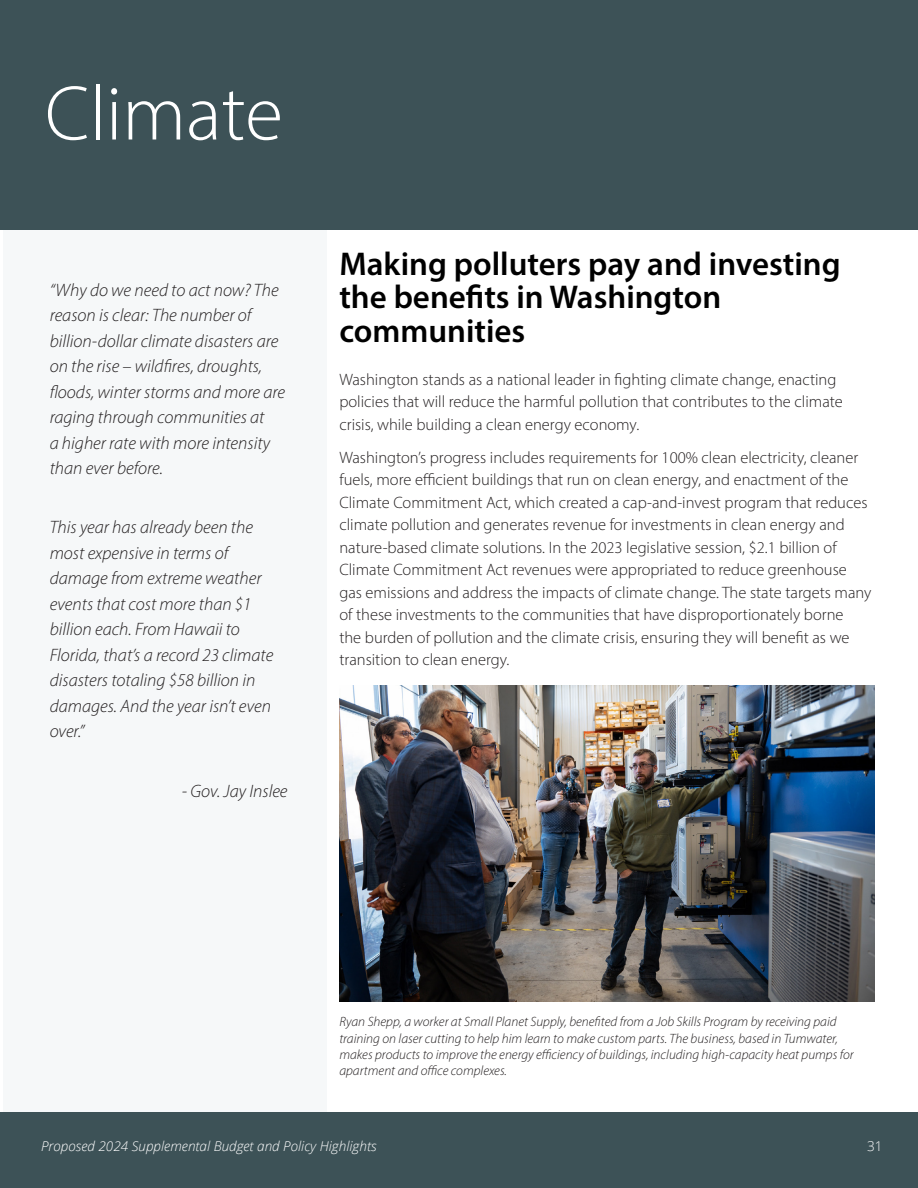
<style>
.page{position:relative;width:918px;height:1188px;background:#fff}
.page>*{position:absolute;margin:0;border:0;box-sizing:border-box;transform-origin:0 0}
.t1{font:300 78px "Myriad Pro";color:#fff}
.Main_title{font:600 33px/33.8px "Myriad Pro";color:#000}
.t2{font:italic 300 18px/25.5px "Myriad Pro";color:#231f20}
.Body_text{font:300 16.5px/22.5px "Myriad Pro";color:#231f20}
.t3{font:italic 300 13.5px/16.2px "Myriad Pro";color:#231f20}
.t4{font:italic 300 13.5px "Open Sans";color:#fff}
.t5{font:300 13.5px "Open Sans";color:#fff}
</style>
<div class="page">
<div style="left:3px;top:181px;width:324px;height:939px;background:#f6f8f9"></div>
<div style="left:0;top:0;width:918px;height:230px;background:#3d5257"></div>
<div style="left:1px;top:1112px;width:917px;height:76px;background:#3d5257"></div>
<img style="left:339px;top:686px;width:536px;height:316px">
<h1 class="t1" style="left:45px;top:67px;width:240px">Climate</h1>
<p class="t2" style="left:50px;top:277px;width:237px">“Why do we need to act now? The reason is clear: The number of billion-dollar climate disasters are on the rise – wildfires, droughts, floods, winter storms and more are raging through communities at<br>a higher rate with more intensity than ever before.</p>
<p class="t2" style="left:50px;top:514px;width:225px">This year has already been the most expensive in terms of damage from extreme weather events that cost more than $1 billion each. From Hawaii to<br>Florida, that’s a record 23 climate disasters totaling $58 billion in damages. And the year isn’t even over.”</p>
<p class="t2" style="left:182px;top:778px;width:107px">- Gov. Jay Inslee</p>
<p class="Main_title" style="left:339px;top:246px;width:503px">Making polluters pay and investing the benefits in Washington communities</p>
<p class="Body_text" style="left:339px;top:368px;width:505px">Washington stands as a national leader in fighting climate change, enacting policies that will reduce the harmful pollution that contributes to the climate crisis, while building a clean energy economy.</p>
<p class="Body_text" style="left:339px;top:446px;width:534px">Washington’s progress includes requirements for 100% clean electricity, cleaner fuels, more efficient buildings that run on clean energy, and enactment of the Climate Commitment Act, which created a cap-and-invest program that reduces climate pollution and generates revenue for investments in clean energy and nature-based climate solutions. In the 2023 legislative session, $2.1 billion of Climate Commitment Act revenues were appropriated to reduce greenhouse gas emissions and address the impacts of climate change. The state targets many of these investments to the communities that have disproportionately borne<br>the burden of pollution and the climate crisis, ensuring they will benefit as we transition to clean energy.</p>
<p class="t3" style="left:339px;top:1014px;width:516px">Ryan Shepp, a worker at Small Planet Supply, benefited from a Job Skills Program by receiving paid training on laser cutting to help him learn to make custom parts. The business, based in Tumwater, makes products to improve the energy efficiency of buildings, including high-capacity heat pumps for apartment and office complexes.</p>
<p class="t4" style="left:41px;top:1137px;width:337px">Proposed 2024 Supplemental Budget and Policy Highlights</p>
<p class="t5" style="left:867px;top:1137px;width:17px">31</p>
</div>
